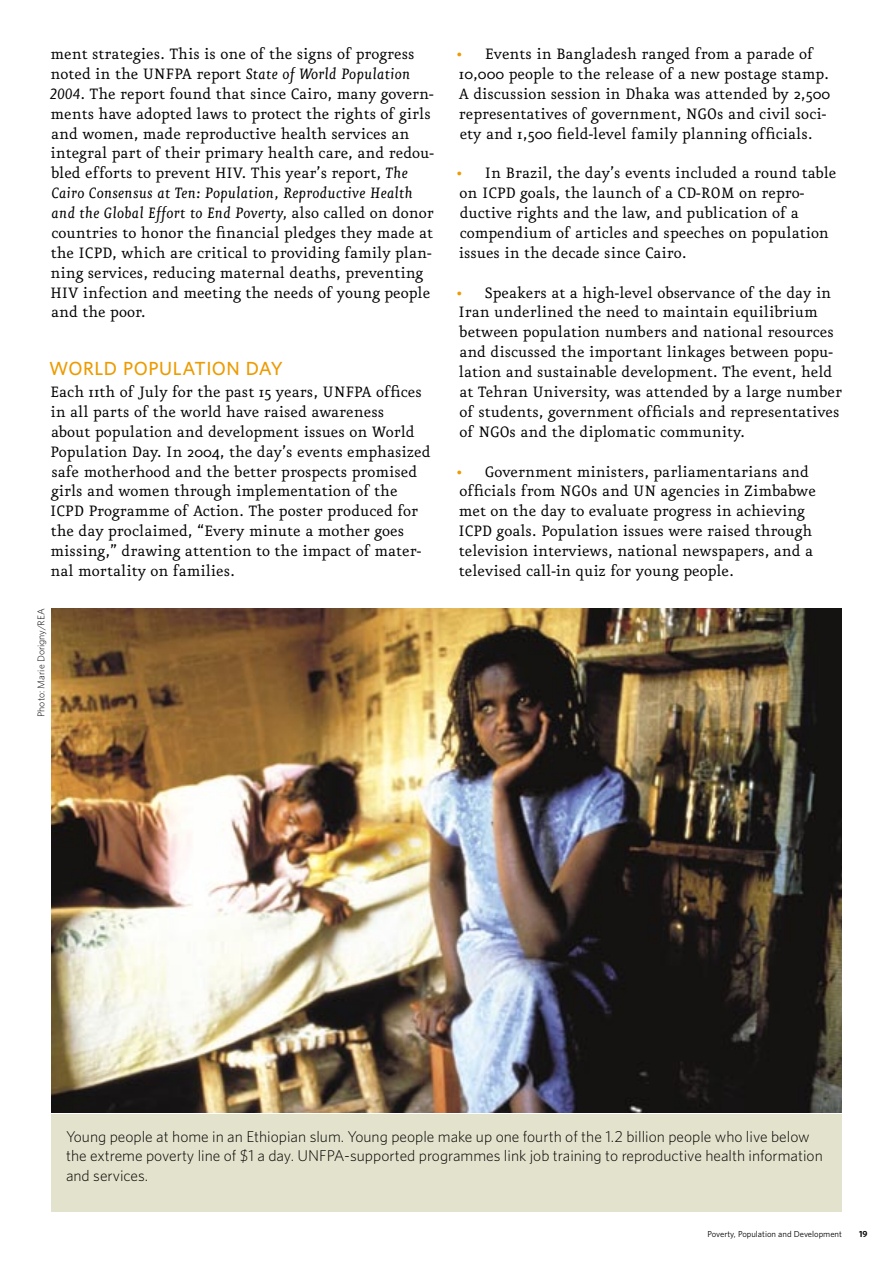
<style>
.page{position:relative;width:893px;height:1263px;background:#fff}
.page>*{position:absolute;margin:0;border:0;box-sizing:border-box;transform-origin:0 0}
.t1{font:18px/19.8px "Eureka";color:#000}
.t2{font:600 17.25px "UNFPA";letter-spacing:.025em;color:#ec9b00}
.t3{font:300 14.25px/19.8px "UNFPA";color:#000}
.t4{font:300 9px "UNFPA";color:#000}
.t5{font:7.8px "UNFPA Text";color:#000}
.t6{font:700 7.8px "UNFPA";color:#000}
.s1{font-style:italic}
.s2{font-size:18.75px;color:#ec9b00}
</style>
<div class="page">
<img style="left:51px;top:608px;width:791px;height:504px">
<div style="left:51px;top:1115px;width:791px;height:97px;background:#e3e2cc"></div>
<p class="t1" style="left:50px;top:45px;width:386px">ment strategies. This is one of the signs of progress noted in the UNFPA report <span class="s1">State of World Population 2004.</span> The report found that since Cairo, many govern&shy;ments have adopted laws to protect the rights of girls and women, made reproductive health services an integral part of their primary health care, and redou&shy;bled efforts to prevent HIV. This year’s report, <span class="s1">The Cairo Consensus at Ten: Population, Reproductive Health and the Global Effort to End Poverty,</span> also called on donor countries to honor the financial pledges they made at the ICPD, which are critical to providing family plan&shy;ning services, reducing maternal deaths, preventing HIV infection and meeting the needs of young people and the poor.</p>
<p class="t2" style="left:49px;top:357px;width:235px">WORLD POPULATION DAY</p>
<p class="t1" style="left:50px;top:383px;width:382px">Each 11th of July for the past 15 years, UNFPA offices in all parts of the world have raised awareness<br>about population and development issues on World Population Day. In 2004, the day’s events emphasized safe motherhood and the better prospects promised girls and women through implementation of the ICPD Programme of Action. The poster produced for the day proclaimed, “Every minute a mother goes missing,” drawing attention to the impact of mater&shy;nal mortality on families.</p>
<p class="t4" style="left:36px;top:717px;width:110px;rotate:-90deg">Photo: Marie Dorigny/REA</p>
<p class="t1" style="left:456px;top:45px;width:376px"><span class="s2">•</span> Events in Bangladesh ranged from a parade of 10,000 people to the release of a new postage stamp.<br>A discussion session in Dhaka was attended by 2,500 representatives of government, NGOs and civil soci&shy;ety and 1,500 field-level family planning officials.</p>
<p class="t1" style="left:456px;top:164px;width:382px"><span class="s2">•</span> In Brazil, the day’s events included a round table on ICPD goals, the launch of a CD-ROM on repro&shy;ductive rights and the law, and publication of a compendium of articles and speeches on population issues in the decade since Cairo.</p>
<p class="t1" style="left:456px;top:283px;width:387px"><span class="s2">•</span> Speakers at a high-level observance of the day in Iran underlined the need to maintain equilibrium between population numbers and national resources and discussed the important linkages between popu&shy;lation and sustainable development. The event, held at Tehran University, was attended by a large number of students, government officials and representatives of NGOs and the diplomatic community.</p>
<p class="t1" style="left:456px;top:462px;width:361px"><span class="s2">•</span> Government ministers, parliamentarians and officials from NGOs and UN agencies in Zimbabwe met on the day to evaluate progress in achieving ICPD goals. Population issues were raised through television interviews, national newspapers, and a televised call-in quiz for young people.</p>
<p class="t3" style="left:66px;top:1126px;width:758px">Young people at home in an Ethiopian slum. Young people make up one fourth of the 1.2 billion people who live below the extreme poverty line of $1 a day. UNFPA-supported programmes link job training to reproductive health information and services.</p>
<p class="t5" style="left:707px;top:1229px;width:136px">Poverty, Population and Development</p>
<p class="t6" style="left:859px;top:1229px;width:10px">19</p>
</div>
